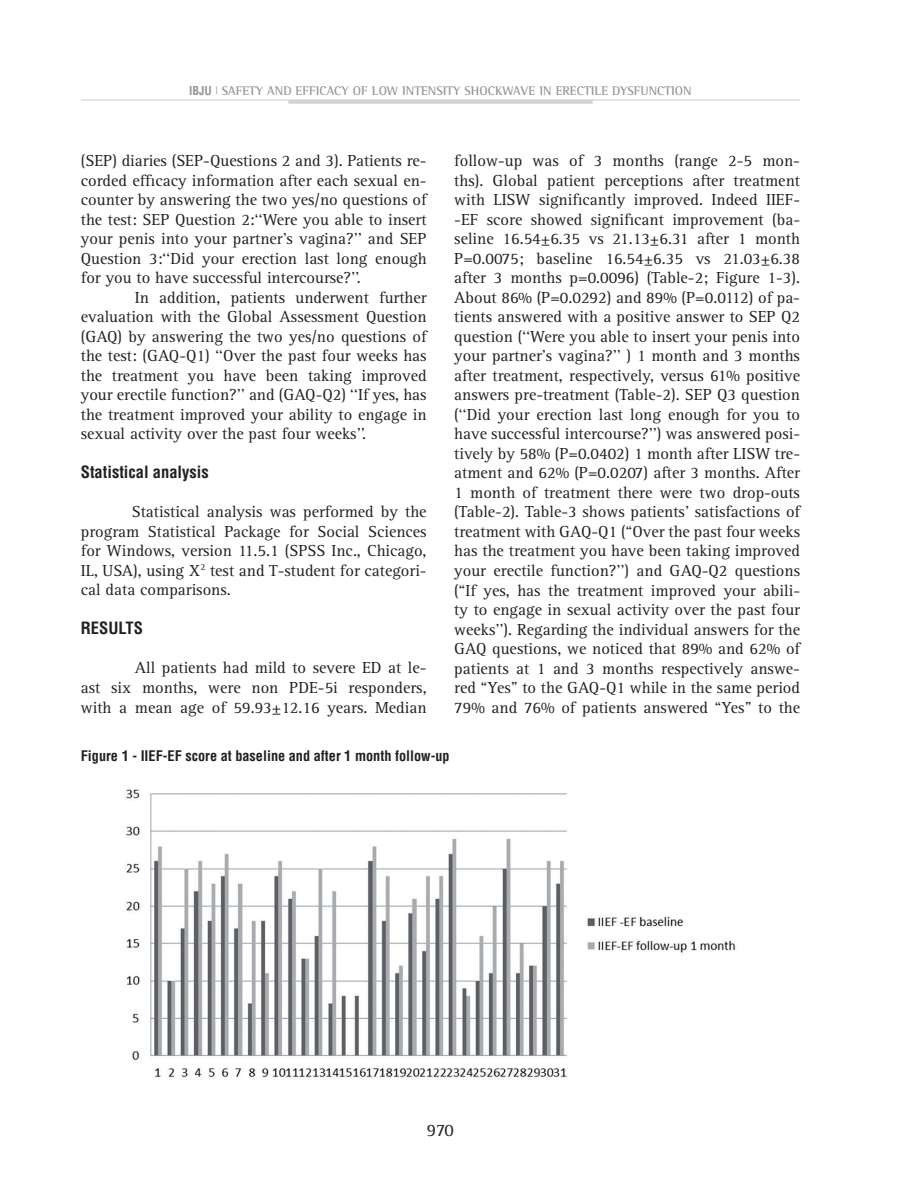
<style>
.page{position:relative;width:898px;height:1200px;background:#fff}
.page>*{position:absolute;margin:0;border:0;box-sizing:border-box;transform-origin:0 0}
.t1{font:18px "Rotis Serif";color:#231f20}
.t2{font:16.5px/19.5px "Rotis Serif";color:#231f20;text-align:justify}
.t3{font:700 condensed 16.5px "Helvetica";color:#231f20}
.t4{font:700 condensed 14.25px "Helvetica";color:#231f20}
.t5{font:700 12.75px "Rotis Semi Serif";color:#939598}
.s1{font-family:"Helvetica";font-stretch:condensed;font-size:12px}
</style>
<div class="page">
<hr style="left:81px;top:99px;width:718px;height:2px;background:#dcdddf">
<hr style="left:288px;top:100px;width:304px;height:4px;background:#d1d2d4">
<img style="left:126px;top:789px;width:610px;height:289px">
<p class="t5" style="left:189px;top:83px;width:504px"><span class="s1">ibju</span> <sup>|</sup> SAFETY AND EFFICACY OF LOW INTENSITY SHOCKWAVE IN ERECTILE DYSFUNCTION</p>
<p class="t2" style="left:81px;top:151px;width:347px">(SEP) diaries (SEP-Questions 2 and 3). Patients re&shy;corded efficacy information after each sexual en&shy;counter by answering the two yes/no questions of the test: SEP Question 2:‘‘Were you able to insert your penis into your partner’s vagina?’’ and SEP Question 3:‘‘Did your erection last long enough for you to have successful intercourse?’’.</p>
<p class="t2" style="left:81px;top:288px;width:347px;text-indent:54px">In addition, patients underwent further evaluation with the Global Assessment Question (GAQ) by answering the two yes/no questions of the test: (GAQ-Q1) ‘‘Over the past four weeks has the treatment you have been taking improved your erectile function?’’ and (GAQ-Q2) ‘‘If yes, has the treatment improved your ability to engage in sexual activity over the past four weeks’’.</p>
<p class="t3" style="left:81px;top:462px;width:129px">Statistical analysis</p>
<p class="t2" style="left:81px;top:502px;width:347px;text-indent:51px">Statistical analysis was performed by the program Statistical Package for Social Sciences for Windows, version 11.5.1 (SPSS Inc., Chicago, IL, USA), using X<sup>2</sup> test and T-student for categori&shy;cal data comparisons.</p>
<p class="t3" style="left:81px;top:618px;width:62px">RESU LTS</p>
<p class="t2" style="left:81px;top:658px;width:347px;text-indent:54px">All patients had mild to severe ED at le&shy;ast six months, were non PDE-5i responders, with a mean age of 59.93±12.16 years. Median</p>
<p class="t2" style="left:454px;top:151px;width:347px">follow-up was of 3 months (range 2-5 mon&shy;ths). Global patient perceptions after treatment with LISW significantly improved. Indeed IIEF--EF score showed significant improvement (ba&shy;seline 16.54±6.35 vs 21.13±6.31 after 1 month P=0.0075; baseline 16.54±6.35 vs 21.03±6.38 after 3 months p=0.0096) (Table-2; Figure 1-3).<br>About 86% (P=0.0292) and 89% (P=0.0112) of pa&shy;tients answered with a positive answer to SEP Q2 question (‘‘Were you able to insert your penis into your partner’s vagina?’’ ) 1 month and 3 months after treatment, respectively, versus 61% positive answers pre-treatment (Table-2). SEP Q3 question (‘‘Did your erection last long enough for you to have successful intercourse?’’) was answered posi&shy;tively by 58% (P=0.0402) 1 month after LISW tre&shy;atment and 62% (P=0.0207) after 3 months. After 1 month of treatment there were two drop-outs (Table-2). Table-3 shows patients’ satisfactions of treatment with GAQ-Q1 (“Over the past four weeks has the treatment you have been taking improved your erectile function?’’) and GAQ-Q2 questions (“If yes, has the treatment improved your abili&shy;ty to engage in sexual activity over the past four weeks’’). Regarding the individual answers for the GAQ questions, we noticed that 89% and 62% of patients at 1 and 3 months respectively answe&shy;red “Yes” to the GAQ-Q1 while in the same period 79% and 76% of patients answered “Yes” to the</p>
<p class="t4" style="left:81px;top:747px;width:370px">Figure 1 - IIEF-EF score at baseline and after 1 month follow-up</p>
<p class="t1" style="left:427px;top:1119px;width:29px">970</p>
</div>
